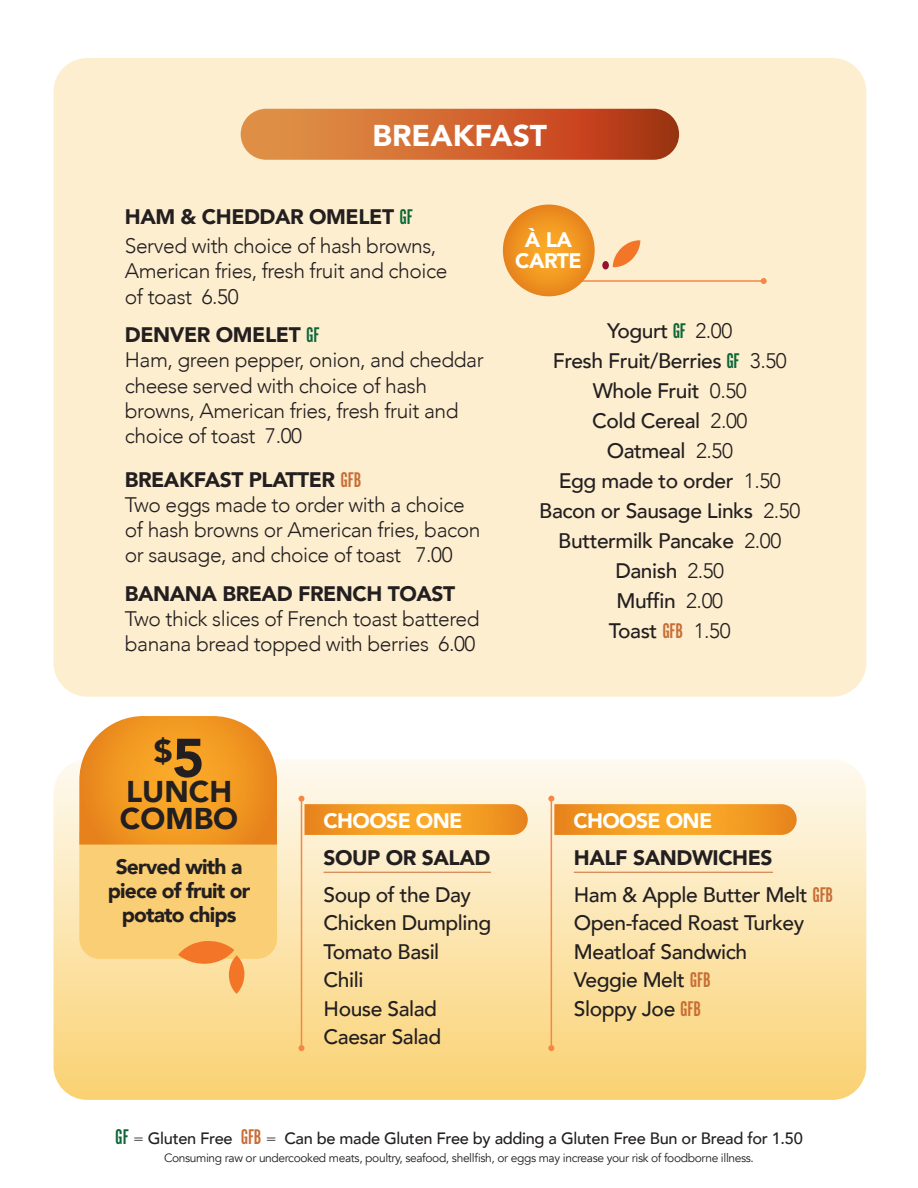
<style>
.page{position:relative;width:918px;height:1188px;background:#fff}
.page>*{position:absolute;margin:0;border:0;box-sizing:border-box;transform-origin:0 0}
.t1{font:900 31.5px "Avenir";color:#231f20}
.t2{font:900 30px/27px "Avenir";color:#231f20}
.t3{font:900 30px "Avenir";color:#fff}
.t4{font:300 21px/25.2px "Avenir";letter-spacing:-.02em;color:#231f20}
.t5{font:500 21px "Avenir";letter-spacing:-.02em;color:#231f20}
.t6{font:900 21px "Avenir";letter-spacing:-.02em;color:#231f20}
.t7{font:900 21px/24px "Avenir";letter-spacing:-.04em;color:#231f20;text-align:center}
.t8{font:900 21px/21px "Avenir";letter-spacing:-.03em;color:#fff;text-align:center}
.t9{font:500 16.35px "Avenir";letter-spacing:-.02em;color:#231f20}
.t10{font:12px "Avenir";letter-spacing:-.03em;color:#231f20}
.s1{font-family:"Alternate Got No 1 D";font-weight:400;font-size:22.05px;color:#0c6638}
.s2{font-family:"Alternate Got No 1 D";font-weight:400;font-size:22.05px;color:#c76d36}
.s3{font-weight:300}
.s4{font-size:54px}
</style>
<div class="page">
<div style="left:53px;top:58px;width:813px;height:639px;background:#fdeed0;border-radius:34px"></div>
<div style="left:53px;top:759px;width:813px;height:341px;background:linear-gradient(to bottom,#fefaf0,#fad172);border-radius:34px"></div>
<svg style="left:613px;top:240px;width:27px;height:27px"></svg>
<hr style="left:522px;top:280px;width:242px;height:2px;background:#f58644">
<svg style="left:761px;top:278px;width:6px;height:6px"></svg>
<svg style="left:503px;top:205px;width:92px;height:91px;background:#ef9421"></svg>
<div style="left:602px;top:261px;width:7px;height:8px;background:#94122b;border-radius:50%"></div>
<svg style="left:79px;top:716px;width:198px;height:278px;background:#f6b858"></svg>
<svg style="left:241px;top:109px;width:438px;height:51px;background:#cd652f"></svg>
<hr style="left:301px;top:799px;width:1px;height:249px;background:#f58644">
<svg style="left:298px;top:1045px;width:6px;height:6px"></svg>
<hr style="left:324px;top:872px;width:167px;height:1px;background:#c76d36">
<hr style="left:551px;top:799px;width:1px;height:249px;background:#f58644">
<svg style="left:548px;top:1045px;width:6px;height:6px"></svg>
<hr style="left:574px;top:872px;width:199px;height:1px;background:#c76d36">
<svg style="left:298px;top:796px;width:230px;height:39px;background:#f5b050"></svg>
<svg style="left:548px;top:796px;width:249px;height:39px;background:#f5af4f"></svg>
<p class="t3" style="left:373px;top:110px;width:176px">BREAKFAST</p>
<p class="t6" style="left:125px;top:199px;width:290px">HAM &amp; CHEDDAR OMELET <span class="s1">GF</span></p>
<p class="t4" style="left:125px;top:233px;width:324px">Served with choice of hash browns,<br>American fries, fresh fruit and choice of toast 6.50</p>
<p class="t6" style="left:125px;top:317px;width:196px">DENVER OMELET <span class="s1">GF</span></p>
<p class="t4" style="left:125px;top:348px;width:360px">Ham, green pepper, onion, and cheddar cheese served with choice of hash browns, American fries, fresh fruit and choice of toast 7.00</p>
<p class="t6" style="left:125px;top:461px;width:238px">BREAKFAST PLATTER <span class="s2">GFB</span></p>
<p class="t4" style="left:125px;top:492px;width:357px">Two eggs made to order with a choice of hash browns or American fries, bacon or sausage, and choice of toast 7.00</p>
<p class="t6" style="left:125px;top:576px;width:332px">BANANA BREAD FRENCH TOAST</p>
<p class="t4" style="left:125px;top:606px;width:356px">Two thick slices of French toast battered banana bread topped with berries 6.00</p>
<p class="t8" style="left:515px;top:229px;width:68px">À LA<br>CARTE</p>
<p class="t5" style="left:607px;top:312px;width:126px">Yogurt <span class="s1">GF</span> <span class="s3">2.00</span></p>
<p class="t5" style="left:553px;top:342px;width:235px">Fresh Fruit/Berries <span class="s1">GF</span> <span class="s3">3.50</span></p>
<p class="t5" style="left:593px;top:372px;width:156px">Whole Fruit <span class="s3">0.50</span></p>
<p class="t5" style="left:592px;top:402px;width:157px">Cold Cereal <span class="s3">2.00</span></p>
<p class="t5" style="left:607px;top:432px;width:128px">Oatmeal <span class="s3">2.50</span></p>
<p class="t5" style="left:559px;top:462px;width:223px">Egg made to order <span class="s3">1.50</span></p>
<p class="t5" style="left:539px;top:492px;width:262px">Bacon or Sausage Links <span class="s3">2.50</span></p>
<p class="t5" style="left:558px;top:522px;width:224px">Buttermilk Pancake <span class="s3">2.00</span></p>
<p class="t5" style="left:615px;top:552px;width:110px">Danish <span class="s3">2.50</span></p>
<p class="t5" style="left:617px;top:582px;width:108px">Muffin <span class="s3">2.00</span></p>
<p class="t5" style="left:609px;top:612px;width:123px">Toast <span class="s2">GFB</span> <span class="s3">1.50</span></p>
<p class="t1" style="left:154px;top:724px;width:52px">$<span class="s4">5</span></p>
<p class="t2" style="left:120px;top:778px;width:120px">LUNCH<br>COMBO</p>
<p class="t7" style="left:108px;top:854px;width:144px">Served with a piece of fruit or potato chips</p>
<p class="t8" style="left:324px;top:809px;width:140px">CHOOSE ONE</p>
<p class="t8" style="left:573px;top:809px;width:140px">CHOOSE ONE</p>
<p class="t6" style="left:324px;top:840px;width:168px">SOUP OR SALAD</p>
<p class="t5" style="left:324px;top:876px;width:149px">Soup of the Day</p>
<p class="t5" style="left:324px;top:905px;width:169px">Chicken Dumpling</p>
<p class="t5" style="left:324px;top:933px;width:117px">Tomato Basil</p>
<p class="t5" style="left:324px;top:962px;width:41px">Chili</p>
<p class="t5" style="left:324px;top:990px;width:115px">House Salad</p>
<p class="t5" style="left:324px;top:1019px;width:119px">Caesar Salad</p>
<p class="t6" style="left:574px;top:840px;width:200px">HALF SANDWICHES</p>
<p class="t5" style="left:574px;top:876px;width:261px">Ham &amp; Apple Butter Melt <span class="s2">GFB</span></p>
<p class="t5" style="left:574px;top:905px;width:232px">Open-faced Roast Turkey</p>
<p class="t5" style="left:574px;top:933px;width:175px">Meatloaf Sandwich</p>
<p class="t5" style="left:574px;top:962px;width:138px">Veggie Melt <span class="s2">GFB</span></p>
<p class="t5" style="left:574px;top:990px;width:129px">Sloppy Joe <span class="s2">GFB</span></p>
<p class="t9" style="left:115px;top:1124px;width:689px"><span class="s1">GF</span> <span class="s3">=</span> Gluten Free <span class="s2">GFB</span> <span class="s3">=</span> Can be made Gluten Free by adding a Gluten Free Bun or Bread for 1.50</p>
<p class="t10" style="left:164px;top:1151px;width:591px">Consuming raw or undercooked meats, poultry, seafood, shellfish, or eggs may increase your risk of foodborne illness.</p>
</div>
